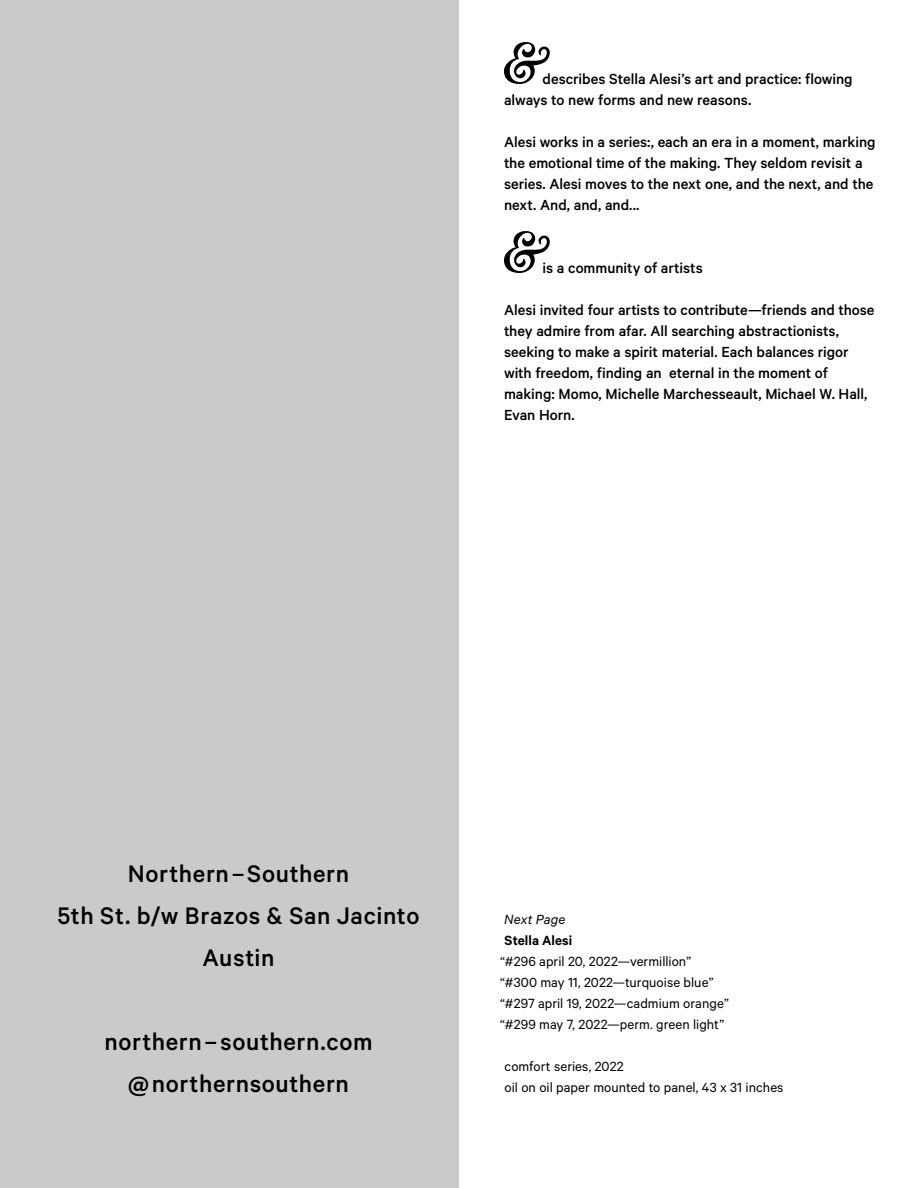
<style>
.page{position:relative;width:918px;height:1188px;background:#fff}
.page>*{position:absolute;margin:0;border:0;box-sizing:border-box;transform-origin:0 0}
.t1{font:500 27px/42px "Calibre";letter-spacing:.025em;color:#000;text-align:center}
.t2{font:500 16.5px/21px "Calibre";letter-spacing:-.005em;color:#000}
.t3{font:15px/21px "Calibre";letter-spacing:.005em;color:#000}
.t4{font:600 15px "Calibre";letter-spacing:.005em;color:#000}
.t5{font:italic 15px "Calibre";color:#000}
</style>
<div class="page">
<div style="left:0;top:0;width:459px;height:1188px;background:#c8cacc"></div>
<svg style="left:504px;top:42px;width:46px;height:42px"></svg>
<svg style="left:504px;top:231px;width:46px;height:42px"></svg>
<p class="t2" style="left:504px;top:68px;width:350px;text-indent:39px">describes Stella Alesi’s art and practice: flowing always to new forms and new reasons.</p>
<p class="t2" style="left:504px;top:131px;width:373px">Alesi works in a series:, each an era in a moment, marking the emotional time of the making. They seldom revisit a series. Alesi moves to the next one, and the next, and the next. And, and, and...</p>
<p class="t2" style="left:543px;top:257px;width:162px">is a community of artists</p>
<p class="t2" style="left:504px;top:299px;width:372px">Alesi invited four artists to contribute—friends and those they admire from afar. All searching abstractionists, seeking to make a spirit material. Each balances rigor with freedom, finding an eternal in the moment of making: Momo, Michelle Marchesseault, Michael W. Hall, Evan Horn.</p>
<h1 class="t1" style="left:58px;top:852px;width:363px">Northern–Southern<br>5th St. b/w Brazos &amp; San Jacinto<br>Austin</h1>
<h1 class="t1" style="left:105px;top:1020px;width:270px">northern–southern.com @northernsouthern</h1>
<p class="t5" style="left:504px;top:911px;width:63px">Next Page</p>
<p class="t4" style="left:505px;top:931px;width:69px">Stella Alesi</p>
<p class="t3" style="left:500px;top:950px;width:230px">“#296 april 20, 2022—vermillion” “#300 may 11, 2022—turquoise blue” “#297 april 19, 2022—cadmium orange” “#299 may 7, 2022—perm. green light”</p>
<p class="t3" style="left:505px;top:1055px;width:280px">comfort series, 2022<br>oil on oil paper mounted to panel, 43 x 31 inches</p>
</div>
